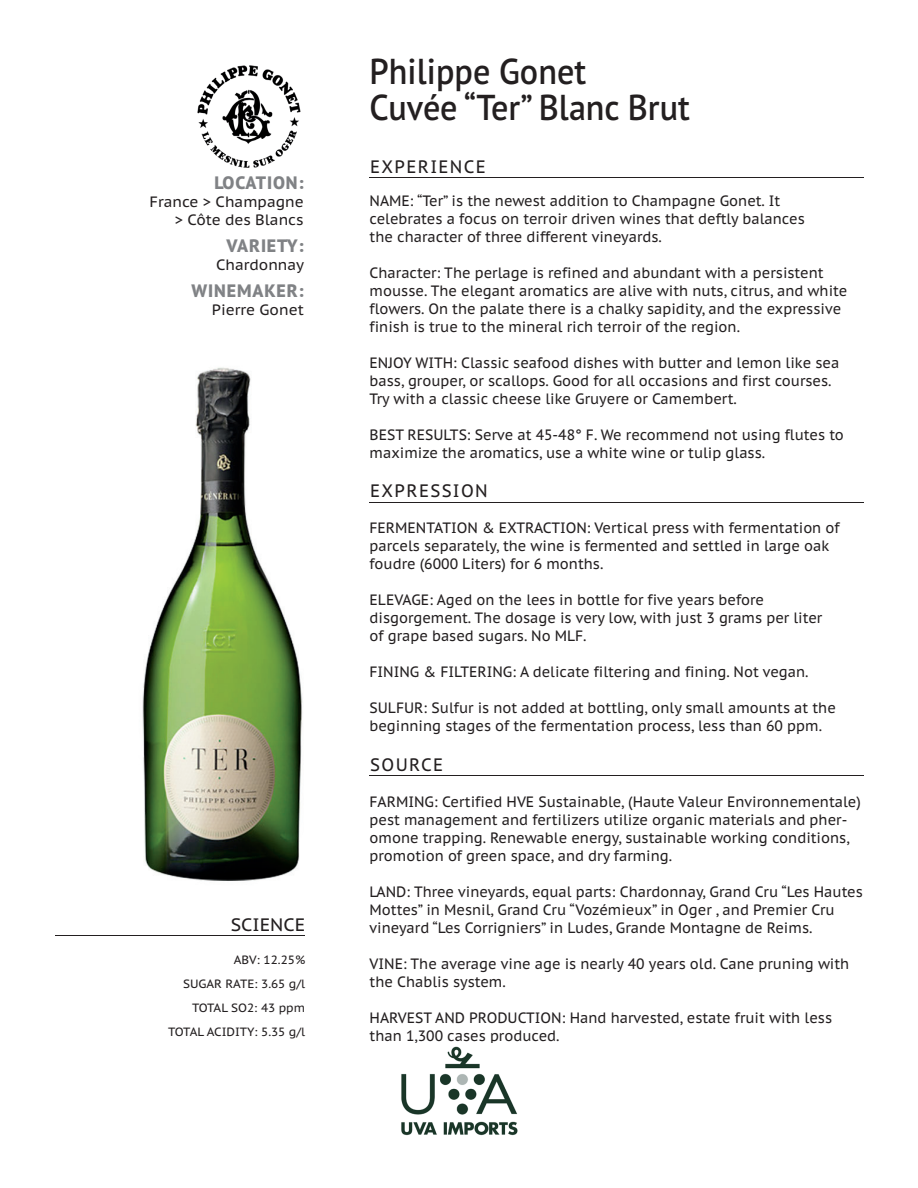
<style>
.page{position:relative;width:918px;height:1188px;background:#fff}
.page>*{position:absolute;margin:0;border:0;box-sizing:border-box;transform-origin:0 0}
.t1{font:600 36px/36px "PT Sans Pro";color:#231f20;scale:.95 1}
.t2{font:800 18px "PT Sans Pro";letter-spacing:.05em;color:#808285}
.t3{font:18px "PT Sans Pro Caption";letter-spacing:.08em;color:#231f20;scale:.95 1}
.t4{font:18px "PT Sans Pro Caption";color:#231f20}
.t5{font:15px/18px "PT Sans Pro Caption";color:#231f20;scale:.95 1}
.t6{font:15px/18px "PT Sans Pro Caption";color:#231f20;text-align:right}
.t7{font:12px/24px "PT Sans Pro Caption";color:#231f20;text-align:right}
</style>
<div class="page">
<hr style="left:370px;top:177px;width:494px;height:1px;background:#231f20">
<hr style="left:370px;top:502px;width:494px;height:1px;background:#231f20">
<hr style="left:370px;top:776px;width:494px;height:1px;background:#231f20">
<img style="left:142px;top:367px;width:161px;height:514px">
<hr style="left:56px;top:935px;width:249px;height:1px;background:#231f20">
<img style="left:401px;top:1046px;width:117px;height:90px">
<img style="left:197px;top:65px;width:104px;height:103px">
<p class="t2" style="left:214px;top:170px;width:91px">LOCATION:</p>
<p class="t6" style="left:150px;top:192px;width:156px">France &gt; Champagne &gt; Côte des Blancs</p>
<p class="t2" style="left:227px;top:233px;width:79px">VARIETY:</p>
<p class="t6" style="left:216px;top:255px;width:90px">Chardonnay</p>
<p class="t2" style="left:192px;top:278px;width:114px">WINEMAKER:</p>
<p class="t6" style="left:212px;top:300px;width:93px">Pierre Gonet</p>
<p class="t4" style="left:231px;top:913px;width:76px">SCIENCE</p>
<p class="t7" style="left:168px;top:947px;width:139px">ABV: 12.25%<br>SUGAR RATE: 3.65 g/l<br>TOTAL SO2: 43 ppm<br>TOTAL ACIDITY: 5.35 g/l</p>
<h1 class="t1" style="left:370px;top:52px;width:339px">Philippe Gonet<br>Cuvée “Ter” Blanc Brut</h1>
<p class="t3" style="left:370px;top:155px;width:123px">EXPERIENCE</p>
<p class="t5" style="left:370px;top:191px;width:460px">NAME: “Ter” is the newest addition to Champagne Gonet. It celebrates a focus on terroir driven wines that deftly balances the character of three different vineyards.</p>
<p class="t5" style="left:370px;top:263px;width:504px">Character: The perlage is refined and abundant with a persistent mousse. The elegant aromatics are alive with nuts, citrus, and white flowers. On the palate there is a chalky sapidity, and the expressive finish is true to the mineral rich terroir of the region.</p>
<p class="t5" style="left:370px;top:353px;width:496px">ENJOY WITH: Classic seafood dishes with butter and lemon like sea bass, grouper, or scallops. Good for all occasions and first courses.<br>Try with a classic cheese like Gruyere or Camembert.</p>
<p class="t5" style="left:370px;top:425px;width:501px">BEST RESULTS: Serve at 45-48° F. We recommend not using flutes to maximize the aromatics, use a white wine or tulip glass.</p>
<p class="t3" style="left:370px;top:479px;width:125px">EXPRESSION</p>
<p class="t5" style="left:370px;top:519px;width:496px">FERMENTATION &amp; EXTRACTION: Vertical press with fermentation of parcels separately, the wine is fermented and settled in large oak foudre (6000 Liters) for 6 months.</p>
<p class="t5" style="left:370px;top:591px;width:478px">ELEVAGE: Aged on the lees in bottle for five years before disgorgement. The dosage is very low, with just 3 grams per liter of grape based sugars. No MLF.</p>
<p class="t5" style="left:370px;top:663px;width:464px">FINING &amp; FILTERING: A delicate filtering and fining. Not vegan.</p>
<p class="t5" style="left:370px;top:699px;width:492px">SULFUR: Sulfur is not added at bottling, only small amounts at the beginning stages of the fermentation process, less than 60 ppm.</p>
<p class="t3" style="left:370px;top:753px;width:78px">SOURCE</p>
<p class="t5" style="left:370px;top:792px;width:519px">FARMING: Certified HVE Sustainable, (Haute Valeur Environnementale) pest management and fertilizers utilize organic materials and pher&shy;omone trapping. Renewable energy, sustainable working conditions, promotion of green space, and dry farming.</p>
<p class="t5" style="left:370px;top:882px;width:521px">LAND: Three vineyards, equal parts: Chardonnay, Grand Cru “Les Hautes<br>Mottes” in Mesnil, Grand Cru “Vozémieux” in Oger , and Premier Cru vineyard “Les Corrigniers” in Ludes, Grande Montagne de Reims.</p>
<p class="t5" style="left:370px;top:954px;width:507px">VINE: The average vine age is nearly 40 years old. Cane pruning with the Chablis system.</p>
<p class="t5" style="left:370px;top:1008px;width:488px">HARVEST AND PRODUCTION: Hand harvested, estate fruit with less than 1,300 cases produced.</p>
</div>
